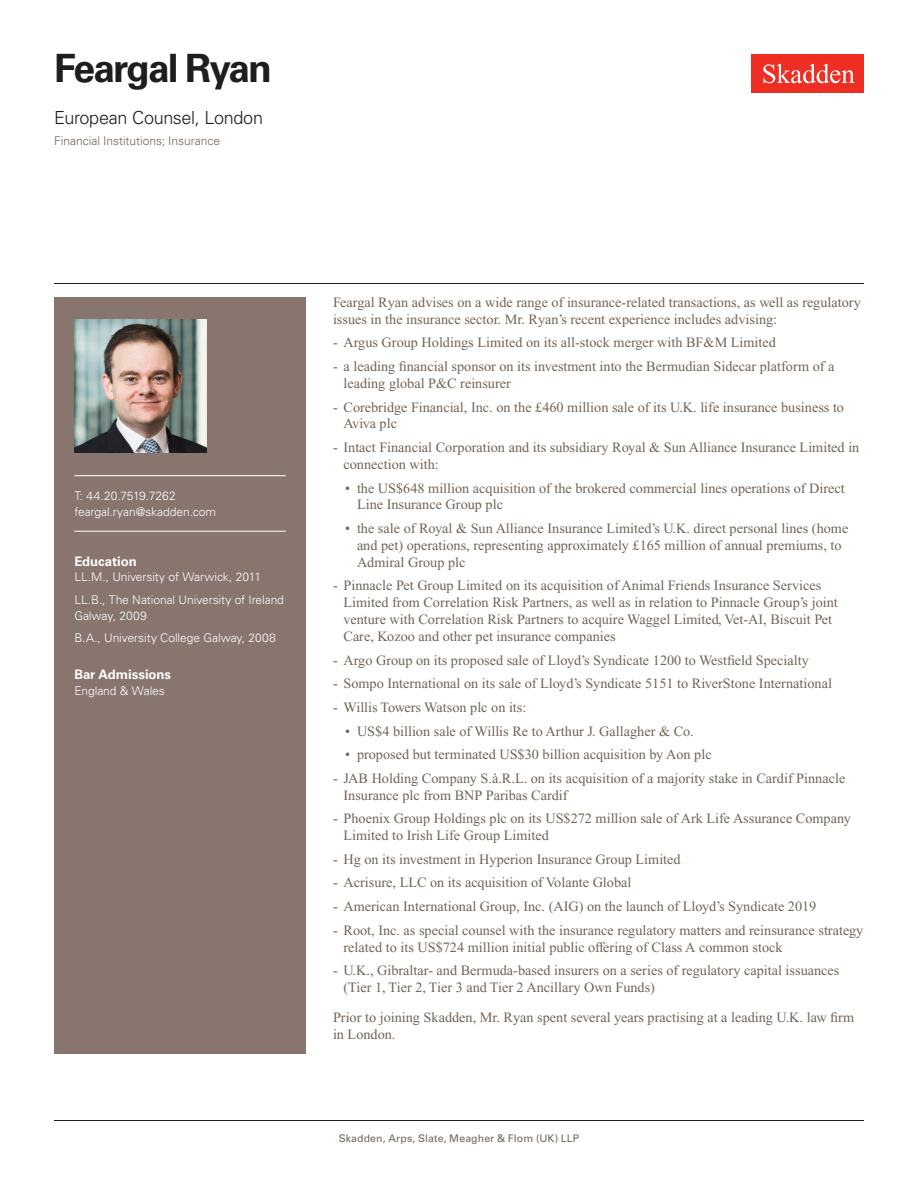
<style>
.page{position:relative;width:918px;height:1188px;background:#fff}
.page>*{position:absolute;margin:0;border:0;box-sizing:border-box;transform-origin:0 0}
.Name{font:700 39px "Univers LT Std";letter-spacing:-.05em;color:#1e1e1d}
.Title_and_Office{font:300 18px "Univers LT Std";letter-spacing:-.02em;color:#1e1e1d}
.Main_Body_Bulleted{font:14.25px/16.8px "Times New Roman PS Std";color:#726458}
.Main_Body_Second_Level_Bullet{font:14.25px/16.8px "Times New Roman PS Std";color:#726458}
.Main_Body{font:14.25px/16.8px "Times New Roman PS Std";color:#726458}
.Bar_Admission_Education{font:700 13.2px "Univers LT Std";letter-spacing:-.005em;color:#fff}
.Sidebar_text{font:300 12px/15.8px "Univers LT Std";letter-spacing:-.005em;color:#fff}
.Practice{font:300 12px "Univers LT Std";color:#726458}
.Email{font:300 12px "Univers LT Std";letter-spacing:-.005em;color:#fff}
.Phone_Number{font:300 12px "Univers LT Std";color:#fff}
.Folio{font:10.5px "Univers LT Std";letter-spacing:.01em;color:#726458}
</style>
<div class="page">
<div style="left:752px;top:54px;width:112px;height:39px;background:#ee2e22"></div>
<svg style="left:763px;top:64px;width:92px;height:19px"></svg>
<div style="left:54px;top:297px;width:252px;height:756px;background:#87756e"></div>
<hr style="left:74px;top:475px;width:212px;height:1px;background:#fff">
<hr style="left:74px;top:531px;width:212px;height:1px;background:#fff">
<img style="left:74px;top:320px;width:132px;height:132px">
<hr style="left:54px;top:1120px;width:810px;height:1px;background:#1e1e1d">
<hr style="left:54px;top:283px;width:810px;height:1px;background:#1e1e1d">
<h1 class="Name" style="left:54px;top:46px;width:219px">Feargal Ryan</h1>
<h2 class="Title_and_Office" style="left:54px;top:107px;width:210px">European Counsel, London</h2>
<h3 class="Practice" style="left:54px;top:134px;width:168px">Financial Institutions; Insurance</h3>
<p class="Phone_Number" style="left:74px;top:489px;width:103px">T: 44.20.7519.7262</p>
<p class="Email" style="left:74px;top:504px;width:143px">feargal.ryan@skadden.com</p>
<p class="Bar_Admission_Education" style="left:74px;top:553px;width:64px">Education</p>
<p class="Sidebar_text" style="left:74px;top:569px;width:188px">LL.M., University of Warwick, 2011</p>
<p class="Sidebar_text" style="left:74px;top:592px;width:211px">LL.B., The National University of Ireland<br>Galway, 2009</p>
<p class="Sidebar_text" style="left:74px;top:630px;width:203px">B.A., University College Galway, 2008</p>
<p class="Bar_Admission_Education" style="left:74px;top:667px;width:98px">Bar Admissions</p>
<p class="Sidebar_text" style="left:74px;top:683px;width:92px">England &amp; Wales</p>
<p class="Main_Body" style="left:333px;top:294px;width:530px">Feargal Ryan advises on a wide range of insurance-related transactions, as well as regulatory issues in the insurance sector. Mr. Ryan’s recent experience includes advising:</p>
<p class="Main_Body_Bulleted" style="left:333px;top:334px;width:445px">- Argus Group Holdings Limited on its all-stock merger with BF&amp;M Limited</p>
<p class="Main_Body_Bulleted" style="left:344px;top:358px;width:492px;text-indent:-10px">- a leading financial sponsor on its investment into the Bermudian Sidecar platform of a leading global P&amp;C reinsurer</p>
<p class="Main_Body_Bulleted" style="left:344px;top:398px;width:502px;text-indent:-10px">- Corebridge Financial, Inc. on the £460 million sale of its U.K. life insurance business to<br>Aviva plc</p>
<p class="Main_Body_Bulleted" style="left:344px;top:439px;width:517px;text-indent:-10px">- Intact Financial Corporation and its subsidiary Royal &amp; Sun Alliance Insurance Limited in connection with:</p>
<p class="Main_Body_Second_Level_Bullet" style="left:357px;top:479px;width:489px;text-indent:-12px">• the US$648 million acquisition of the brokered commercial lines operations of Direct<br>Line Insurance Group plc</p>
<p class="Main_Body_Second_Level_Bullet" style="left:357px;top:520px;width:493px;text-indent:-12px">• the sale of Royal &amp; Sun Alliance Insurance Limited’s U.K. direct personal lines (home and pet) operations, representing approximately £165 million of annual premiums, to<br>Admiral Group plc</p>
<p class="Main_Body_Bulleted" style="left:344px;top:577px;width:496px;text-indent:-10px">- Pinnacle Pet Group Limited on its acquisition of Animal Friends Insurance Services Limited from Correlation Risk Partners, as well as in relation to Pinnacle Group’s joint venture with Correlation Risk Partners to acquire Waggel Limited, Vet-AI, Biscuit Pet Care, Kozoo and other pet insurance companies</p>
<p class="Main_Body_Bulleted" style="left:333px;top:652px;width:477px">- Argo Group on its proposed sale of Lloyd’s Syndicate 1200 to Westfield Specialty</p>
<p class="Main_Body_Bulleted" style="left:333px;top:675px;width:501px">- Sompo International on its sale of Lloyd’s Syndicate 5151 to RiverStone International</p>
<p class="Main_Body_Bulleted" style="left:333px;top:699px;width:195px">- Willis Towers Watson plc on its:</p>
<p class="Main_Body_Second_Level_Bullet" style="left:345px;top:722px;width:350px">• US$4 billion sale of Willis Re to Arthur J. Gallagher &amp; Co.</p>
<p class="Main_Body_Second_Level_Bullet" style="left:345px;top:746px;width:368px">• proposed but terminated US$30 billion acquisition by Aon plc</p>
<p class="Main_Body_Bulleted" style="left:344px;top:770px;width:503px;text-indent:-10px">- JAB Holding Company S.à.R.L. on its acquisition of a majority stake in Cardif Pinnacle<br>Insurance plc from BNP Paribas Cardif</p>
<p class="Main_Body_Bulleted" style="left:344px;top:810px;width:509px;text-indent:-10px">- Phoenix Group Holdings plc on its US$272 million sale of Ark Life Assurance Company<br>Limited to Irish Life Group Limited</p>
<p class="Main_Body_Bulleted" style="left:333px;top:851px;width:349px">- Hg on its investment in Hyperion Insurance Group Limited</p>
<p class="Main_Body_Bulleted" style="left:333px;top:874px;width:300px">- Acrisure, LLC on its acquisition of Volante Global</p>
<p class="Main_Body_Bulleted" style="left:333px;top:898px;width:485px">- American International Group, Inc. (AIG) on the launch of Lloyd’s Syndicate 2019</p>
<p class="Main_Body_Bulleted" style="left:344px;top:922px;width:521px;text-indent:-10px">- Root, Inc. as special counsel with the insurance regulatory matters and reinsurance strategy related to its US$724 million initial public offering of Class A common stock</p>
<p class="Main_Body_Bulleted" style="left:344px;top:962px;width:497px;text-indent:-10px">- U.K., Gibraltar- and Bermuda-based insurers on a series of regulatory capital issuances (Tier 1, Tier 2, Tier 3 and Tier 2 Ancillary Own Funds)</p>
<p class="Main_Body" style="left:333px;top:1009px;width:523px">Prior to joining Skadden, Mr. Ryan spent several years practising at a leading U.K. law firm in London.</p>
<p class="Folio" style="left:339px;top:1132px;width:242px">Skadden, Arps, Slate, Meagher &amp; Flom (UK) LLP</p>
</div>
